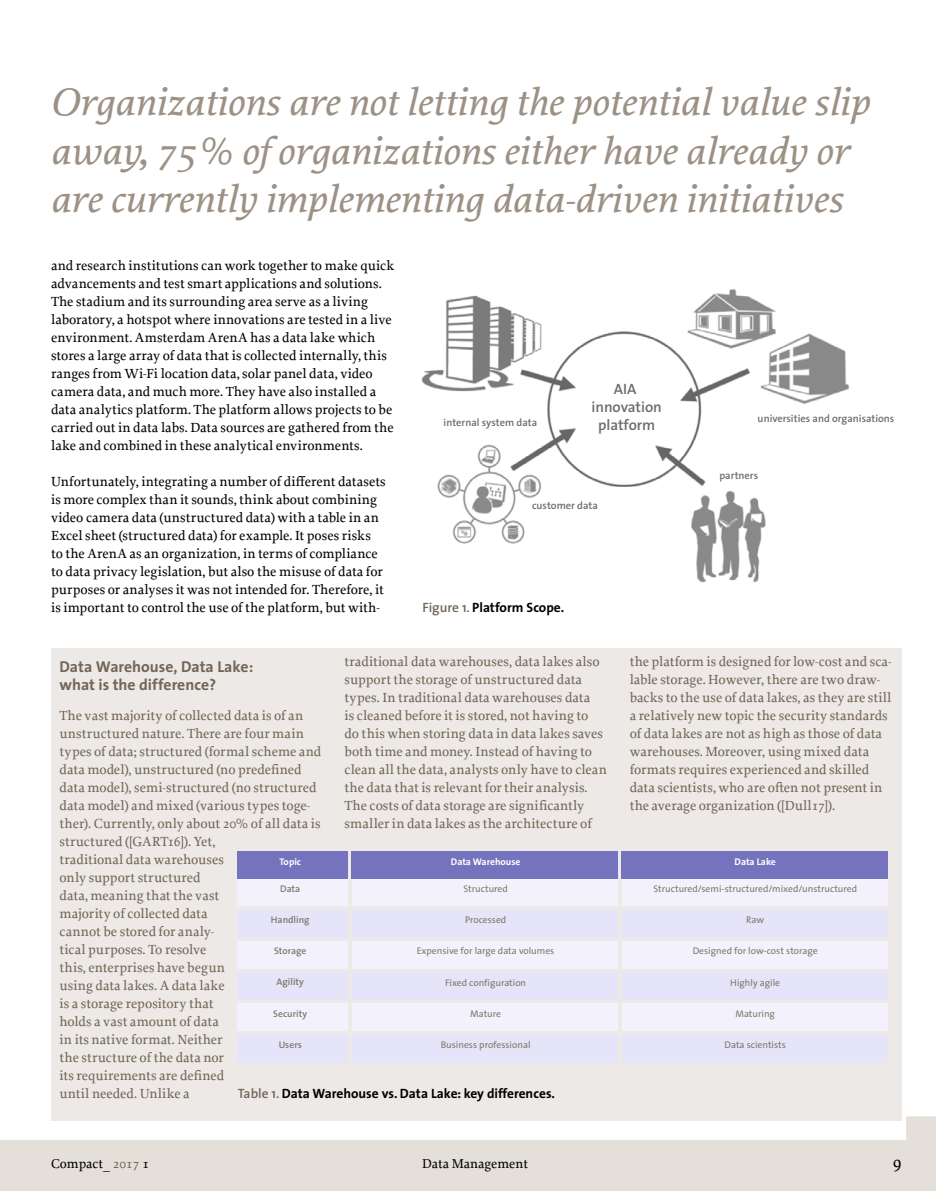
<style>
.page{position:relative;width:936px;height:1191px;background:#fff}
.page>*{position:absolute;margin:0;border:0;box-sizing:border-box;transform-origin:0 0}
.t1{font:italic 500 39.75px/48.6px "Proforma";color:#9c9184}
.t2{font:500 18px "Proforma";color:#000}
.t3{font:700 15.75px/18px "The Sans";color:#716556}
.t4{font:600 15px/18px "The Sans";color:#6c6c6b;text-align:center}
.t5{font:500 13.8px/18px "Proforma";letter-spacing:.005em;color:#716556}
.t6{font:500 13.8px/18px "Proforma";color:#000}
.t7{font:700 13.5px "The Sans";color:#000}
.t8{font:500 13.5px "Proforma";color:#000}
.t9{font:600 10.5px "The Sans";color:#6c6c6b}
.t10{font:9.75px "The Sans";color:#7e776b}
.t11{font:600 9.75px "The Sans";color:#7e776b}
.t12{font:700 9.75px "The Sans";color:#fff}
.s1{font-weight:600;color:#716556}
.s2{color:#716556}
</style>
<div class="page">
<svg style="left:1px;top:1116px;width:934px;height:75px;fill:#e4dfd9"></svg>
<svg style="left:0;top:1140px;width:1px;height:51px"></svg>
<img style="left:421px;top:289px;width:429px;height:294px">
<div style="left:51px;top:648px;width:850px;height:472px;background:#ede9e6"></div>
<svg style="left:238px;top:851px;width:649px;height:211px"></svg>
<div style="left:238px;top:878px;width:110px;height:28px;background:#f3f2fc"></div>
<div style="left:238px;top:851px;width:110px;height:27px;background:#7572be"></div>
<div style="left:352px;top:878px;width:265px;height:28px;background:#f3f2fc"></div>
<div style="left:352px;top:851px;width:265px;height:27px;background:#7572be"></div>
<div style="left:238px;top:909px;width:110px;height:28px;background:#e6e4f8"></div>
<div style="left:352px;top:909px;width:265px;height:28px;background:#e6e4f8"></div>
<div style="left:621px;top:878px;width:266px;height:28px;background:#f3f2fc"></div>
<div style="left:621px;top:851px;width:266px;height:27px;background:#7572be"></div>
<div style="left:621px;top:909px;width:266px;height:28px;background:#e6e4f8"></div>
<div style="left:238px;top:941px;width:110px;height:27px;background:#f3f2fc"></div>
<div style="left:352px;top:941px;width:265px;height:27px;background:#f3f2fc"></div>
<div style="left:238px;top:972px;width:110px;height:27px;background:#e6e4f8"></div>
<div style="left:352px;top:972px;width:265px;height:27px;background:#e6e4f8"></div>
<div style="left:621px;top:941px;width:266px;height:27px;background:#f3f2fc"></div>
<div style="left:621px;top:972px;width:266px;height:27px;background:#e6e4f8"></div>
<div style="left:238px;top:1003px;width:110px;height:28px;background:#f3f2fc"></div>
<div style="left:352px;top:1003px;width:265px;height:28px;background:#f3f2fc"></div>
<div style="left:238px;top:1035px;width:110px;height:27px;background:#e6e4f8"></div>
<div style="left:352px;top:1035px;width:265px;height:27px;background:#e6e4f8"></div>
<div style="left:621px;top:1003px;width:266px;height:28px;background:#f3f2fc"></div>
<div style="left:621px;top:1035px;width:266px;height:27px;background:#e6e4f8"></div>
<h1 class="t1" style="left:50px;top:77px;width:820px">Organizations are not letting the potential value slip away, 75% of organizations either have already or are currently implementing data-driven initiatives</h1>
<p class="t6" style="left:51px;top:256px;width:345px">and research institutions can work together to make quick advancements and test smart applications and solutions.<br>The stadium and its surrounding area serve as a living laboratory, a hotspot where innovations are tested in a live environment. Amsterdam ArenA has a data lake which stores a large array of data that is collected internally, this ranges from Wi-Fi location data, solar panel data, video camera data, and much more. They have also installed a data analytics platform. The platform allows projects to be carried out in data labs. Data sources are gathered from the lake and combined in these analytical environments.</p>
<p class="t6" style="left:51px;top:472px;width:336px">Unfortunately, integrating a number of different datasets is more complex than it sounds, think about combining video camera data (unstructured data) with a table in an Excel sheet (structured data) for example. It poses risks to the ArenA as an organization, in terms of compliance to data privacy legislation, but also the misuse of data for purposes or analyses it was not intended for. Therefore, it is important to control the use of the platform, but with-</p>
<p class="t9" style="left:443px;top:413px;width:95px">internal system data</p>
<p class="t4" style="left:591px;top:379px;width:72px">AIA innovation platform</p>
<p class="t9" style="left:532px;top:497px;width:67px">customer data</p>
<p class="t7" style="left:422px;top:596px;width:143px"><span class="s1">Figure 1.</span> Platform Scope.</p>
<p class="t9" style="left:757px;top:409px;width:138px">universities and organisations</p>
<p class="t9" style="left:719px;top:467px;width:40px">partners</p>
<p class="t5" style="left:344px;top:652px;width:264px">traditional data warehouses, data lakes also support the storage of unstructured data types. In traditional data warehouses data<br>is cleaned before it is stored, not having to<br>do this when storing data in data lakes saves both time and money. Instead of having to clean all the data, analysts only have to clean the data that is relevant for their analysis.<br>The costs of data storage are significantly smaller in data lakes as the architecture of</p>
<p class="t5" style="left:629px;top:652px;width:263px">the platform is designed for low-cost and sca&shy;lable storage. However, there are two draw&shy;backs to the use of data lakes, as they are still a relatively new topic the security standards of data lakes are not as high as those of data warehouses. Moreover, using mixed data formats requires experienced and skilled data scientists, who are often not present in the average organization ([Dull17]).</p>
<p class="t3" style="left:60px;top:657px;width:195px">Data Warehouse, Data Lake: what is the difference?</p>
<p class="t5" style="left:60px;top:706px;width:263px">The vast majority of collected data is of an unstructured nature. There are four main types of data; structured (formal scheme and data model), unstructured (no predefined data model), semi-structured (no structured data model) and mixed (various types toge&shy;ther). Currently, only about 20% of all data is structured ([GART16]). Yet,<br>traditional data warehouses<br>only support structured<br>data, meaning that the vast<br>majority of collected data<br>cannot be stored for analy-<br>tical purposes. To resolve<br>this, enterprises have begun<br>using data lakes. A data lake<br>is a storage repository that<br>holds a vast amount of data<br>in its native format. Neither<br>the structure of the data nor<br>its requirements are defined<br>until needed. Unlike a</p>
<p class="t12" style="left:734px;top:853px;width:43px">Data Lake</p>
<p class="t10" style="left:653px;top:880px;width:205px">Structured/semi-structured/mixed/unstructured</p>
<p class="t10" style="left:746px;top:911px;width:19px">Raw</p>
<p class="t12" style="left:279px;top:853px;width:23px">Topic</p>
<p class="t12" style="left:451px;top:853px;width:71px">Data Warehouse</p>
<p class="t10" style="left:463px;top:880px;width:46px">Structured</p>
<p class="t11" style="left:271px;top:911px;width:40px">Handling</p>
<p class="t10" style="left:465px;top:911px;width:43px">Processed</p>
<p class="t11" style="left:280px;top:880px;width:22px">Data</p>
<p class="t11" style="left:274px;top:942px;width:34px">Storage</p>
<p class="t10" style="left:417px;top:943px;width:139px">Expensive for large data volumes</p>
<p class="t11" style="left:276px;top:974px;width:29px">Agility</p>
<p class="t10" style="left:445px;top:974px;width:83px">Fixed configuration</p>
<p class="t10" style="left:692px;top:943px;width:126px">Designed for low-cost storage</p>
<p class="t10" style="left:730px;top:974px;width:51px">Highly agile</p>
<p class="t11" style="left:273px;top:1005px;width:35px">Security</p>
<p class="t10" style="left:470px;top:1005px;width:32px">Mature</p>
<p class="t11" style="left:279px;top:1036px;width:25px">Users</p>
<p class="t10" style="left:440px;top:1037px;width:91px">Business professional</p>
<p class="t10" style="left:735px;top:1005px;width:41px">Maturing</p>
<p class="t10" style="left:724px;top:1037px;width:63px">Data scientists</p>
<p class="t7" style="left:238px;top:1082px;width:319px"><span class="s1">Table 1.</span> Data Warehouse vs. Data Lake: key differences.</p>
<p class="t8" style="left:51px;top:1155px;width:100px">Compact_ <span class="s2">2017</span> 1</p>
<p class="t8" style="left:422px;top:1155px;width:107px">Data Management</p>
<h2 class="t2" style="left:892px;top:1151px;width:10px">9</h2>
</div>
